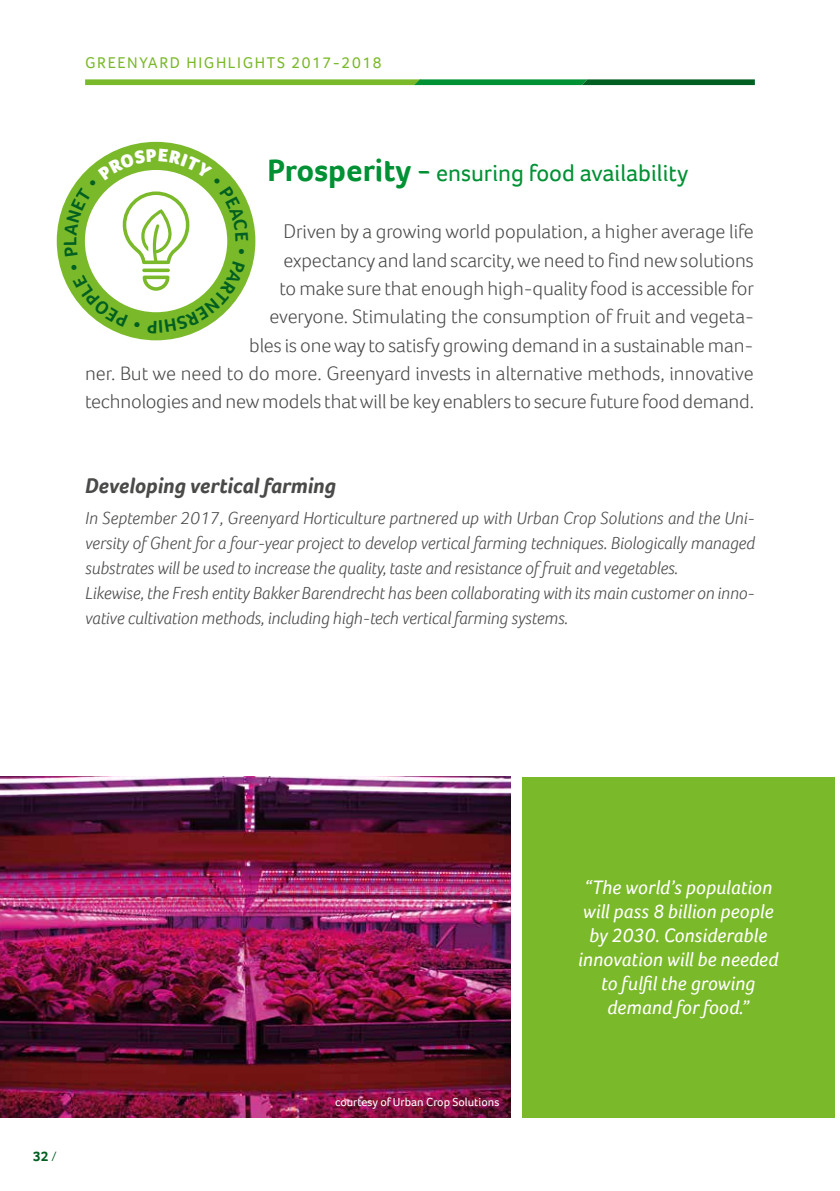
<style>
.page{position:relative;width:840px;height:1191px;background:#fff}
.page>*{position:absolute;margin:0;border:0;box-sizing:border-box;transform-origin:0 0}
.t1{font:24px "Foco";color:#009134}
.t2{font:italic 700 22px "Foco";color:#4a4a49}
.t3{font:300 20px/28.4px "Foco";letter-spacing:-.005em;color:#4a4a49;text-align:right}
.t4{font:italic 20px/24px "Foco";color:#fff;text-align:center}
.t5{font:italic 300 18px/25px "Foco";color:#4a4a49}
.t6{font:16px "Foco";letter-spacing:.1em;color:#7ab929}
.t7{font:700 14px "Foco";color:#005f21}
.t8{font:12px "Foco";color:#fff}
.s1{font-weight:700;font-size:32px}
.s2{font-weight:300}
</style>
<div class="page">
<div style="left:522px;top:777px;width:311px;height:340px;background:#7ab929"></div>
<img style="left:0;top:777px;width:510px;height:340px">
<svg style="left:85px;top:79px;width:669px;height:6px;background:#499e37"></svg>
<svg style="left:57px;top:142px;width:198px;height:191px"></svg>
<p class="t6" style="left:85px;top:52px;width:298px">GREENYARD HIGHLIGHTS 2017-2018</p>
<h1 class="t1" style="left:267px;top:157px;width:422px"><span class="s1">Prosperity -</span> ensuring food availability</h1>
<p class="t3" style="left:85px;top:217px;width:670px">Driven by a growing world population, a higher average life<br>expectancy and land scarcity, we need to find new solutions<br>to make sure that enough high-quality food is accessible for<br>everyone. Stimulating the consumption of fruit and vegeta-<br>bles is one way to satisfy growing demand in a sustainable man-<br>ner. But we need to do more. Greenyard invests in alternative methods, innovative technologies and new models that will be key enablers to secure future food demand.</p>
<p class="t2" style="left:85px;top:471px;width:252px">Developing vertical farming</p>
<p class="t5" style="left:85px;top:505px;width:671px">In September 2017, Greenyard Horticulture partnered up with Urban Crop Solutions and the Uni&shy;versity of Ghent for a four-year project to develop vertical farming techniques. Biologically managed substrates will be used to increase the quality, taste and resistance of fruit and vegetables.<br>Likewise, the Fresh entity Bakker Barendrecht has been collaborating with its main customer on inno&shy;vative cultivation methods, including high-tech vertical farming systems.</p>
<p class="t7" style="left:33px;top:1147px;width:25px">32 <span class="s2">/</span></p>
<p class="t8" style="left:335px;top:1094px;width:166px">courtesy of Urban Crop Solutions</p>
<p class="t4" style="left:578px;top:875px;width:201px">“The world’s population will pass 8 billion people by 2030. Considerable innovation will be needed to fulfil the growing demand for food.”</p>
</div>
